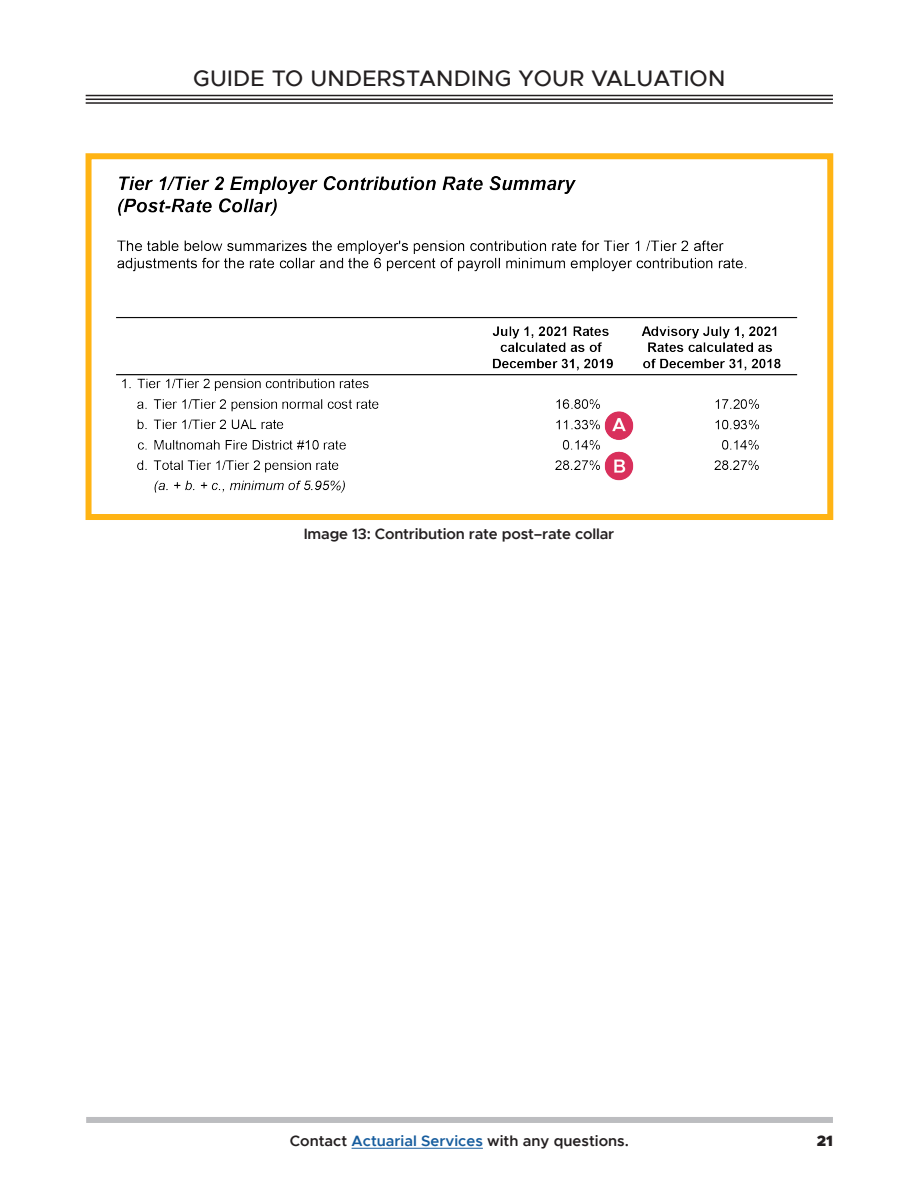
<style>
.page{position:relative;width:918px;height:1188px;background:#fff}
.page>*{position:absolute;margin:0;border:0;box-sizing:border-box;transform-origin:0 0}
.t1{font:500 22.5px "Metropolis";letter-spacing:.01em;color:#231f20}
.t2{font:600 15px "Metropolis";color:#231f20}
.t3{font:900 15px "Metropolis";color:#231f20}
.s1{color:#175d9e}
</style>
<div class="page">
<hr style="left:352px;top:1148px;width:131px;height:1px;background:#175d9e">
<div style="left:86px;top:1117px;width:747px;height:6px;background:#bcbdc0"></div>
<hr style="left:86px;top:95px;width:747px;height:1px;background:#231f20">
<hr style="left:86px;top:99px;width:747px;height:1px;background:#231f20">
<hr style="left:86px;top:102px;width:747px;height:2px;background:#231f20">
<img style="left:116px;top:176px;width:682px;height:317px">
<div style="left:86px;top:153px;width:747px;height:367px;border:6px solid #ffb414"></div>
<h1 class="t1" style="left:193px;top:64px;width:534px">GUIDE TO UNDERSTANDING YOUR VALUATION</h1>
<p class="t2" style="left:304px;top:524px;width:312px">Image 13: Contribution rate post–rate collar</p>
<p class="t2" style="left:290px;top:1132px;width:341px">Contact <span class="s1">Actuarial Services</span> with any questions.</p>
<p class="t3" style="left:817px;top:1132px;width:18px">21</p>
</div>
